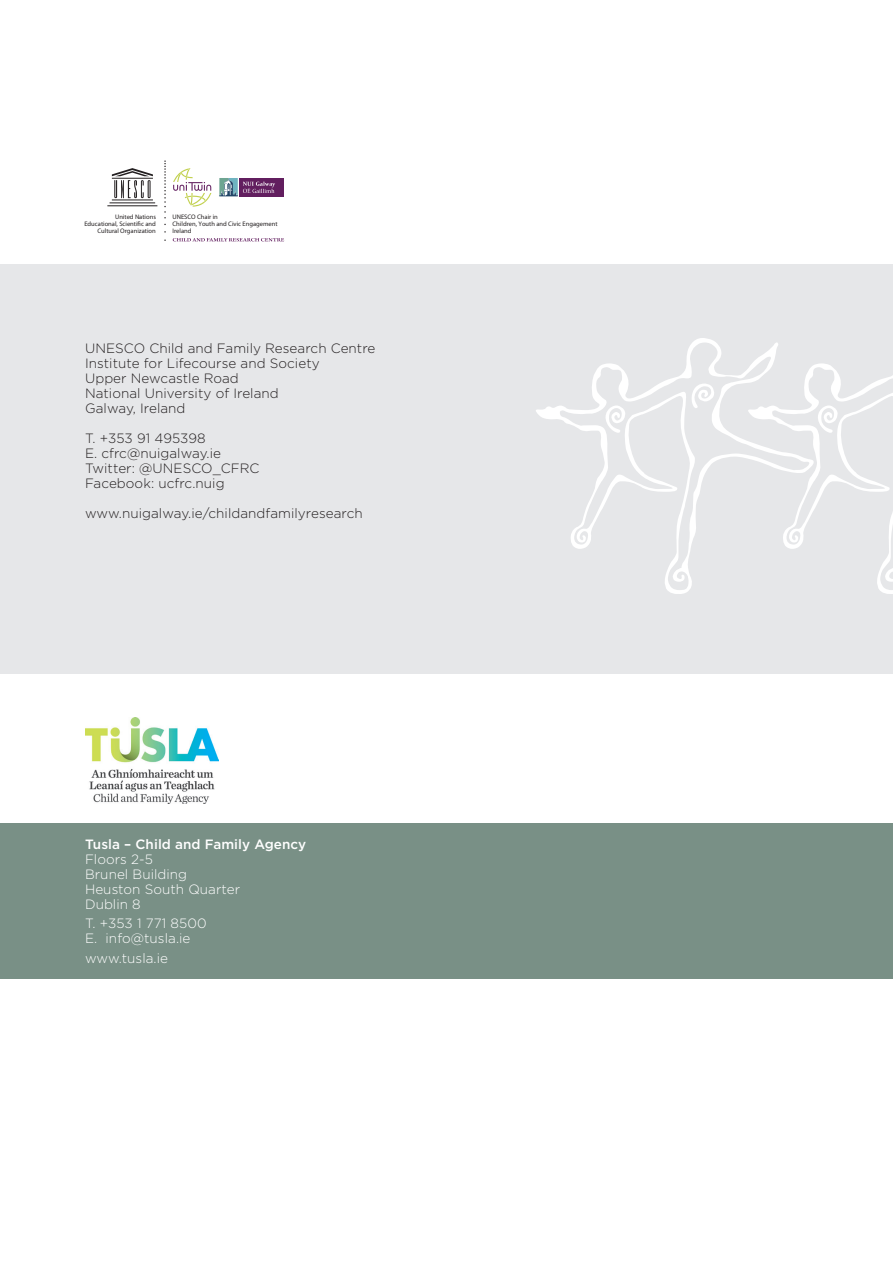
<style>
.page{position:relative;width:893px;height:1263px;background:#fff}
.page>*{position:absolute;margin:0;border:0;box-sizing:border-box;transform-origin:0 0}
.t1{font:300 13.5px/15px "Gotham";letter-spacing:.005em;color:#231f20}
.t2{font:300 13.5px/15px "Gotham";letter-spacing:.005em;color:#fff}
.t3{font:500 13.5px "Gotham";letter-spacing:.005em;color:#fff}
.t4{font:6.6px/7.1px "Arial";color:#231f20}
</style>
<div class="page">
<div style="left:0;top:264px;width:893px;height:618px;background:#e6e7e9"></div>
<div style="left:0;top:674px;width:893px;height:155px;background:#fff"></div>
<img style="left:85px;top:717px;width:133px;height:86px">
<svg style="left:219px;top:196px;width:65px;height:1px"></svg>
<div style="left:239px;top:178px;width:45px;height:18px;background:#621e5f"></div>
<svg style="left:219px;top:178px;width:56px;height:18px"></svg>
<svg style="left:164px;top:160px;width:2px;height:58px"></svg>
<hr style="left:112px;top:200px;width:41px;height:1px;background:#231f20">
<hr style="left:110px;top:203px;width:45px;height:1px;background:#231f20">
<hr style="left:107px;top:205px;width:50px;height:1px;background:#231f20">
<svg style="left:112px;top:168px;width:41px;height:30px"></svg>
<svg style="left:173px;top:238px;width:111px;height:3px"></svg>
<svg style="left:173px;top:168px;width:38px;height:39px"></svg>
<div style="left:0;top:823px;width:893px;height:156px;background:#799086"></div>
<svg style="left:536px;top:338px;width:211px;height:256px"></svg>
<svg style="left:691px;top:384px;width:25px;height:24px"></svg>
<svg style="left:605px;top:405px;width:21px;height:28px"></svg>
<svg style="left:747px;top:342px;width:146px;height:252px"></svg>
<p class="t4" style="left:84px;top:213px;width:73px;text-align:right">United Nations<br>Educational, Scientific and<br>Cultural Organization</p>
<p class="t4" style="left:173px;top:213px;width:107px">UNESCO Chair in<br>Children, Youth and Civic Engagement<br>Ireland</p>
<p class="t1" style="left:85px;top:340px;width:292px">UNESCO Child and Family Research Centre<br>Institute for Lifecourse and Society<br>Upper Newcastle Road<br>National University of Ireland<br>Galway, Ireland</p>
<p class="t1" style="left:85px;top:430px;width:176px">T. +353 91 495398<br>E. cfrc@nuigalway.ie<br>Twitter: @UNESCO_CFRC<br>Facebook: ucfrc.nuig</p>
<p class="t1" style="left:85px;top:505px;width:279px">www.nuigalway.ie/childandfamilyresearch</p>
<p class="t3" style="left:85px;top:835px;width:223px">Tusla – Child and Family Agency</p>
<p class="t2" style="left:85px;top:851px;width:157px">Floors 2-5<br>Brunel Building<br>Heuston South Quarter<br>Dublin 8</p>
<p class="t2" style="left:85px;top:915px;width:123px">T. +353 1 771 8500<br>E. info@tusla.ie</p>
<p class="t2" style="left:85px;top:950px;width:85px">www.tusla.ie</p>
</div>
